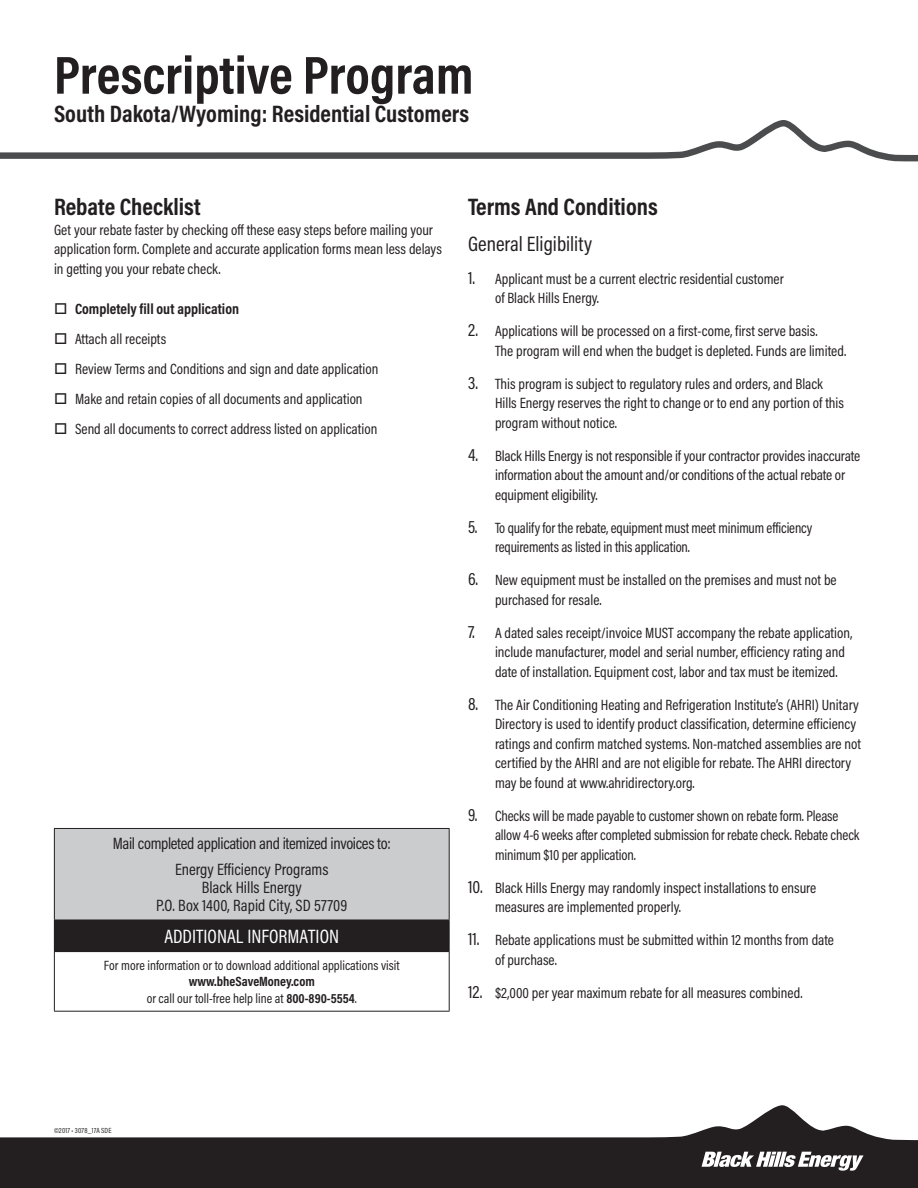
<style>
.page{position:relative;width:918px;height:1188px;background:#fff}
.page>*{position:absolute;margin:0;border:0;box-sizing:border-box;transform-origin:0 0}
.t1{font:700 54px "Acumin Pro Cond";color:#231f20}
.t2{font:700 24px "Acumin Pro Cond";color:#231f20}
.t3{font:21px "Acumin Pro Cond";color:#231f20}
.t4{font:19.5px "Acumin Pro Cond";color:#fff}
.t5{font:16.5px "Acumin Pro Cond";letter-spacing:-.005em;color:#231f20}
.t6{font:15px/19.5px "Acumin Pro Cond";color:#231f20}
.t7{font:15px/19.5px "Acumin Pro Cond";color:#231f20;scale:.96 1}
.t8{font:700 15px "Acumin Pro Cond";color:#231f20}
.t9{font:13.5px/16.2px "Acumin Pro Cond";color:#231f20;text-align:center}
.t10{font:7.5px "Acumin Pro Cond";letter-spacing:.025em;color:#231f20}
.s1{font-weight:700}
.s2{font-size:18px}
</style>
<div class="page">
<svg style="left:0;top:1105px;width:918px;height:83px;fill:#231f20"></svg>
<svg style="left:702px;top:1152px;width:162px;height:19px"></svg>
<div style="left:54px;top:828px;width:395px;height:92px;background:#cbccce"></div>
<div style="left:54px;top:920px;width:395px;height:32px;background:#231f20"></div>
<hr style="left:54px;top:828px;width:396px;height:1px;background:#231f20">
<hr style="left:54px;top:829px;width:1px;height:91px;background:#231f20">
<hr style="left:449px;top:829px;width:1px;height:91px;background:#231f20">
<hr style="left:449px;top:920px;width:1px;height:31px;background:#231f20">
<hr style="left:54px;top:951px;width:396px;height:1px;background:#231f20">
<hr style="left:54px;top:952px;width:1px;height:59px;background:#231f20">
<hr style="left:449px;top:952px;width:1px;height:59px;background:#231f20">
<hr style="left:54px;top:1011px;width:396px;height:1px;background:#231f20">
<svg style="left:0;top:120px;width:918px;height:41px"></svg>
<p class="t1" style="left:54px;top:39px;width:421px">Prescriptive Program</p>
<p class="t2" style="left:54px;top:98px;width:417px">South Dakota/Wyoming: Residential Customers</p>
<p class="t2" style="left:54px;top:191px;width:148px">Rebate Checklist</p>
<p class="t6" style="left:54px;top:220px;width:389px">Get your rebate faster by checking off these easy steps before mailing your application form. Complete and accurate application forms mean less delays in getting you your rebate check.</p>
<p class="t8" style="left:54px;top:298px;width:187px">□ Completely fill out application</p>
<p class="t6" style="left:54px;top:328px;width:114px">□ Attach all receipts</p>
<p class="t6" style="left:54px;top:358px;width:326px">□ Review Terms and Conditions and sign and date application</p>
<p class="t6" style="left:54px;top:388px;width:310px">□ Make and retain copies of all documents and application</p>
<p class="t6" style="left:54px;top:418px;width:325px">□ Send all documents to correct address listed on application</p>
<p class="t5" style="left:113px;top:833px;width:279px">Mail completed application and itemized invoices to:</p>
<p class="t5" style="left:175px;top:859px;width:155px">Energy Efficiency Programs</p>
<p class="t5" style="left:202px;top:877px;width:101px">Black Hills Energy</p>
<p class="t5" style="left:156px;top:895px;width:192px">P.O. Box 1400, Rapid City, SD 57709</p>
<p class="t4" style="left:164px;top:924px;width:176px">ADDITIONAL INFORMATION</p>
<p class="t9" style="left:104px;top:957px;width:297px">For more information or to download additional applications visit <span class="s1">www.bheSaveMoney.com<br></span>or call our toll-free help line at <span class="s1">800-890-5554</span>.</p>
<p class="t2" style="left:468px;top:191px;width:191px">Terms And Conditions</p>
<p class="t3" style="left:468px;top:230px;width:126px">General Eligibility</p>
<p class="t6" style="left:495px;top:268px;width:290px;text-indent:-27px"><span class="s2">1.</span> Applicant must be a current electric residential customer of Black Hills Energy.</p>
<p class="t6" style="left:495px;top:321px;width:353px;text-indent:-27px"><span class="s2">2.</span> Applications will be processed on a first-come, first serve basis.<br>The program will end when the budget is depleted. Funds are limited.</p>
<p class="t6" style="left:495px;top:373px;width:351px;text-indent:-27px"><span class="s2">3.</span> This program is subject to regulatory rules and orders, and Black<br>Hills Energy reserves the right to change or to end any portion of this program without notice.</p>
<p class="t6" style="left:495px;top:445px;width:367px;text-indent:-27px"><span class="s2">4.</span> Black Hills Energy is not responsible if your contractor provides inaccurate information about the amount and/or conditions of the actual rebate or equipment eligibility.</p>
<p class="t7" style="left:495px;top:517px;width:332px;text-indent:-27px"><span class="s2">5.</span> To qualify for the rebate, equipment must meet minimum efficiency requirements as listed in this application.</p>
<p class="t6" style="left:495px;top:570px;width:343px;text-indent:-27px"><span class="s2">6.</span> New equipment must be installed on the premises and must not be purchased for resale.</p>
<p class="t6" style="left:495px;top:622px;width:359px;text-indent:-27px"><span class="s2">7.</span> A dated sales receipt/invoice MUST accompany the rebate application, include manufacturer, model and serial number, efficiency rating and date of installation. Equipment cost, labor and tax must be itemized.</p>
<p class="t6" style="left:495px;top:694px;width:367px;text-indent:-27px"><span class="s2">8.</span> The Air Conditioning Heating and Refrigeration Institute’s (AHRI) Unitary Directory is used to identify product classification, determine efficiency ratings and confirm matched systems. Non-matched assemblies are not certified by the AHRI and are not eligible for rebate. The AHRI directory may be found at www.ahridirectory.org.</p>
<p class="t6" style="left:495px;top:805px;width:366px;text-indent:-27px"><span class="s2">9.</span> Checks will be made payable to customer shown on rebate form. Please allow 4-6 weeks after completed submission for rebate check. Rebate check minimum $10 per application.</p>
<p class="t6" style="left:495px;top:877px;width:323px;text-indent:-27px"><span class="s2">10.</span> Black Hills Energy may randomly inspect installations to ensure measures are implemented properly.</p>
<p class="t6" style="left:495px;top:930px;width:341px;text-indent:-27px"><span class="s2">11.</span> Rebate applications must be submitted within 12 months from date of purchase.</p>
<p class="t6" style="left:468px;top:982px;width:336px"><span class="s2">12.</span> $2,000 per year maximum rebate for all measures combined.</p>
<p class="t10" style="left:54px;top:1126px;width:59px">©2017 • 3078_17A SDE</p>
</div>
